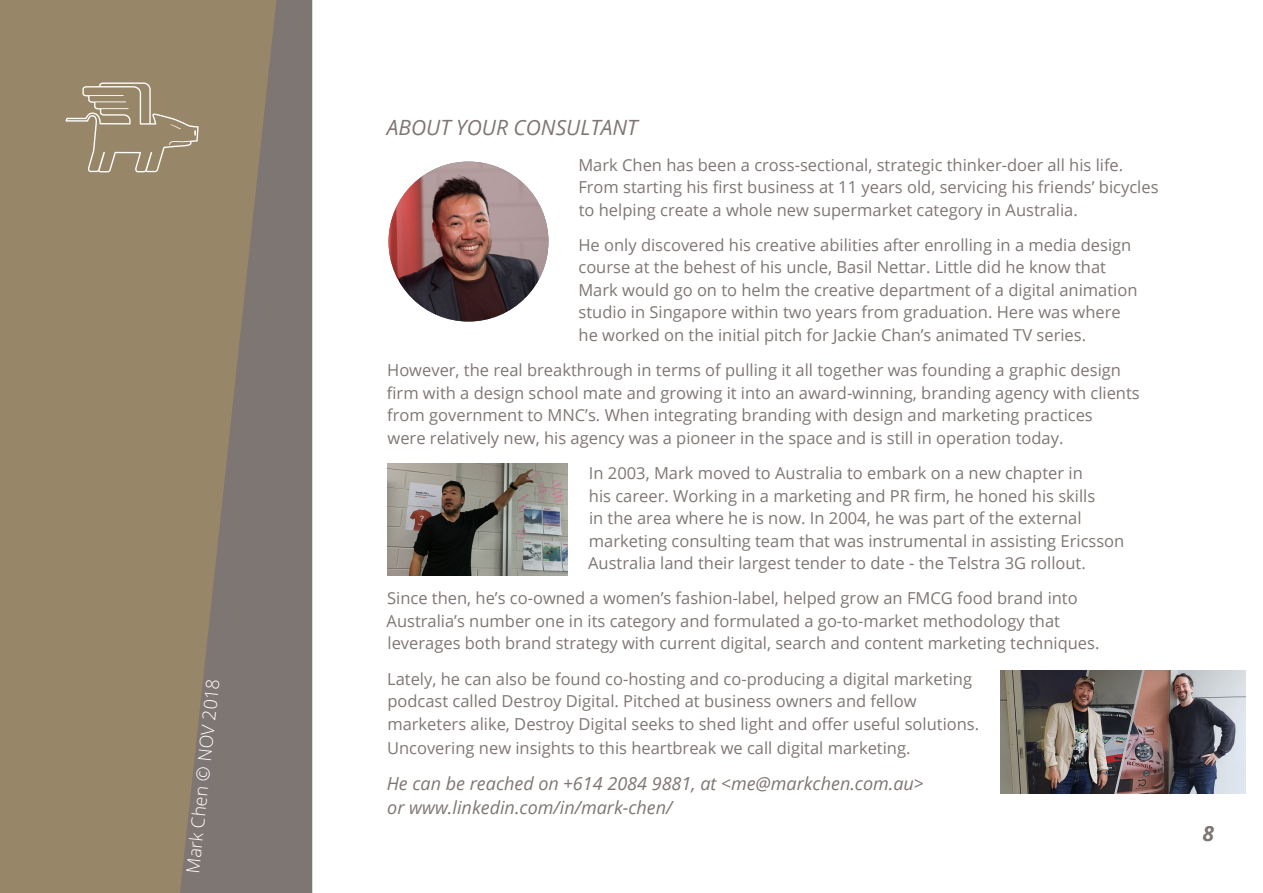
<style>
.page{position:relative;width:1263px;height:893px;background:#fff}
.page>*{position:absolute;margin:0;border:0;box-sizing:border-box;transform-origin:0 0}
.t1{font:italic 21px "Open Sans";color:#7f7673}
.t2{font:italic 700 21px "Open Sans";color:#7d7673}
.t3{font:italic 18px/24px "Open Sans";color:#7f7673}
.t4{font:300 18px "Open Sans";color:#fff}
.t5{font:16.5px/22.5px "Open Sans";color:#7f7673}
</style>
<div class="page">
<div style="left:0;top:0;width:180px;height:893px;background:#988669"></div>
<svg style="left:180px;top:0;width:132px;height:893px;background:#867b6f"></svg>
<svg style="left:66px;top:82px;width:133px;height:90px;background:#a19076"></svg>
<img style="left:1000px;top:670px;width:245px;height:123px">
<img style="left:388px;top:463px;width:179px;height:112px">
<img style="left:388px;top:162px;width:160px;height:160px;border-radius:80px">
<p class="t4" style="left:180px;top:872px;width:197px;rotate:-84deg">Mark Chen © NOV 2018</p>
<p class="t1" style="left:387px;top:113px;width:252px">ABOUT YOUR CONSULTANT</p>
<p class="t5" style="left:578px;top:153px;width:582px">Mark Chen has been a cross-sectional, strategic thinker-doer all his life.<br>From starting his first business at 11 years old, servicing his friends’ bicycles to helping create a whole new supermarket category in Australia.</p>
<p class="t5" style="left:578px;top:233px;width:561px">He only discovered his creative abilities after enrolling in a media design course at the behest of his uncle, Basil Nettar. Little did he know that Mark would go on to helm the creative department of a digital animation studio in Singapore within two years from graduation. Here was where he worked on the initial pitch for Jackie Chan’s animated TV series.</p>
<p class="t5" style="left:387px;top:359px;width:754px">However, the real breakthrough in terms of pulling it all together was founding a graphic design firm with a design school mate and growing it into an award-winning, branding agency with clients from government to MNC’s. When integrating branding with design and marketing practices<br>were relatively new, his agency was a pioneer in the space and is still in operation today.</p>
<p class="t5" style="left:588px;top:461px;width:538px">In 2003, Mark moved to Australia to embark on a new chapter in<br>his career. Working in a marketing and PR firm, he honed his skills<br>in the area where he is now. In 2004, he was part of the external marketing consulting team that was instrumental in assisting Ericsson Australia land their largest tender to date - the Telstra 3G rollout.</p>
<p class="t5" style="left:387px;top:587px;width:714px">Since then, he’s co-owned a women’s fashion-label, helped grow an FMCG food brand into<br>Australia’s number one in its category and formulated a go-to-market methodology that leverages both brand strategy with current digital, search and content marketing techniques.</p>
<p class="t5" style="left:387px;top:667px;width:593px">Lately, he can also be found co-hosting and co‑producing a digital marketing podcast called Destroy Digital. Pitched at business owners and fellow marketers alike, Destroy Digital seeks to shed light and offer useful solutions.</p>
<p class="t5" style="left:387px;top:736px;width:525px">Uncovering new insights to this heartbreak we call digital marketing.</p>
<p class="t3" style="left:387px;top:771px;width:539px">He can be reached on +614 2084 9881, at &lt;me@markchen.com.au&gt; or www.linkedin.com/in/mark-chen/</p>
<p class="t2" style="left:1202px;top:819px;width:13px">8</p>
</div>
